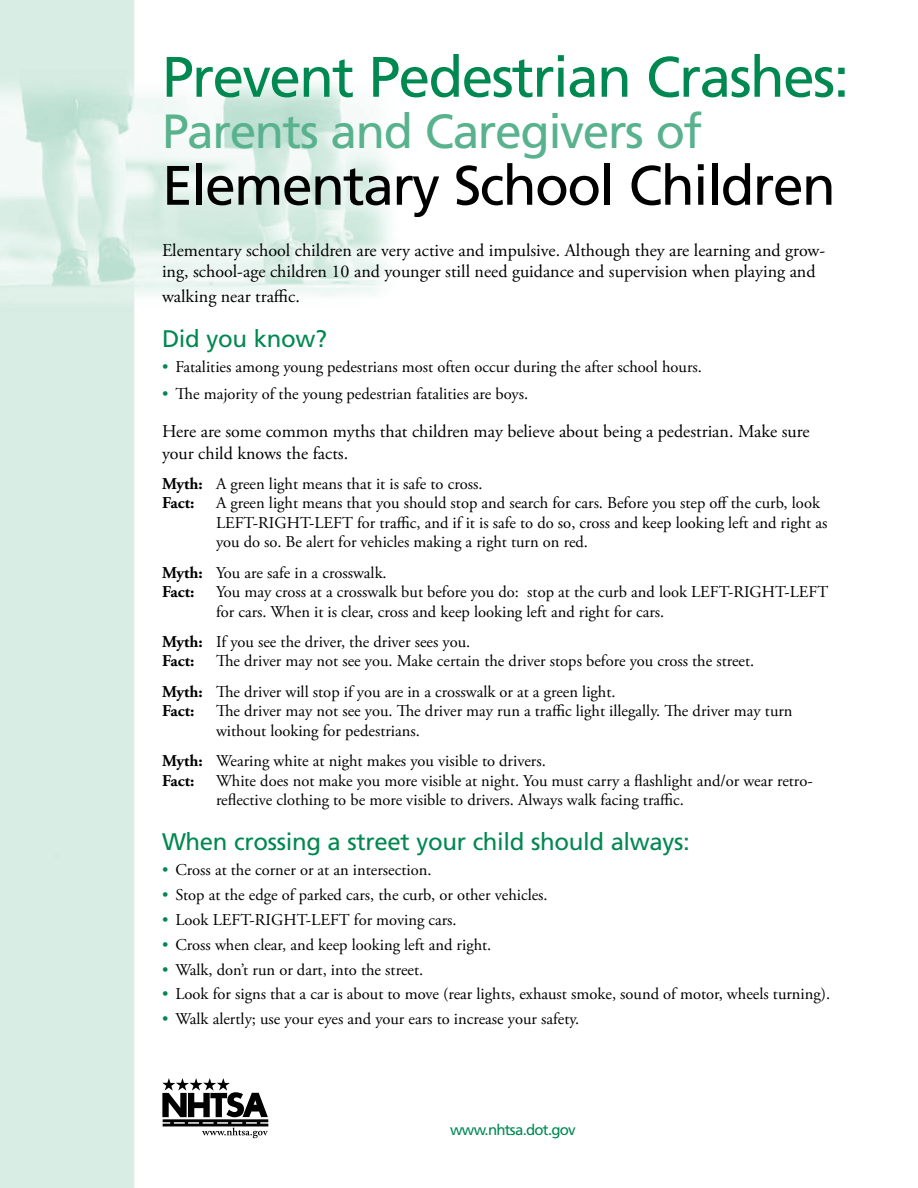
<style>
.page{position:relative;width:918px;height:1188px;background:#fff}
.page>*{position:absolute;margin:0;border:0;box-sizing:border-box;transform-origin:0 0}
.t1{font:57px "Frutiger LT Std";letter-spacing:-.03em;color:#008851}
.t2{font:55.5px "Frutiger LT Std";letter-spacing:-.03em;color:#000}
.t3{font:48px "Frutiger LT Std";letter-spacing:-.03em;color:#59b28e}
.t4{font:24px "Frutiger LT Std";letter-spacing:-.015em;color:#008851}
.t5{font:18px/21px "Adobe Garamond Pro";color:#000}
.t6{font:16.5px/19.5px "Adobe Garamond Pro";color:#000}
.t7{font:700 16.5px "Adobe Garamond Pro";color:#000}
.t8{font:15px "Frutiger LT Std";letter-spacing:-.05em;color:#008851}
.s1{color:#008851}
.s2{font-weight:700}
</style>
<div class="page">
<img style="left:0;top:0;width:390px;height:1188px">
<svg style="left:162px;top:1078px;width:106px;height:60px"></svg>
<h1 class="t1" style="left:162px;top:43px;width:689px">Prevent Pedestrian Crashes:</h1>
<h1 class="t3" style="left:162px;top:103px;width:542px">Parents and Caregivers of</h1>
<h1 class="t2" style="left:162px;top:153px;width:675px">Elementary School Children</h1>
<p class="t5" style="left:162px;top:240px;width:665px">Elementary school children are very active and impulsive. Although they are learning and grow&shy;ing, school-age children 10 and younger still need guidance and supervision when playing and</p>
<p class="t5" style="left:162px;top:287px;width:139px">walking near traffic.</p>
<p class="t4" style="left:162px;top:325px;width:167px">Did you know?</p>
<p class="t6" style="left:162px;top:358px;width:542px"><span class="s1">•</span> Fatalities among young pedestrians most often occur during the after school hours.</p>
<p class="t6" style="left:162px;top:385px;width:368px"><span class="s1">•</span> The majority of the young pedestrian fatalities are boys.</p>
<p class="t5" style="left:162px;top:421px;width:649px;line-height:21.6px">Here are some common myths that children may believe about being a pedestrian. Make sure your child knows the facts.</p>
<p class="t6" style="left:162px;top:474px;width:322px"><span class="s2">Myth:</span> A green light means that it is safe to cross.</p>
<p class="t7" style="left:162px;top:494px;width:34px">Fact:</p>
<p class="t6" style="left:216px;top:494px;width:613px">A green light means that you should stop and search for cars. Before you step off the curb, look<br>LEFT-RIGHT-LEFT for traffic, and if it is safe to do so, cross and keep looking left and right as you do so. Be alert for vehicles making a right turn on red.</p>
<p class="t6" style="left:162px;top:563px;width:226px"><span class="s2">Myth:</span> You are safe in a crosswalk.</p>
<p class="t7" style="left:162px;top:582px;width:34px">Fact:</p>
<p class="t6" style="left:216px;top:583px;width:614px">You may cross at a crosswalk but before you do: stop at the curb and look LEFT-RIGHT-LEFT for cars. When it is clear, cross and keep looking left and right for cars.</p>
<p class="t6" style="left:162px;top:633px;width:310px"><span class="s2">Myth:</span> If you see the driver, the driver sees you.<br><span class="s2">Fact:</span></p>
<p class="t6" style="left:216px;top:652px;width:540px">The driver may not see you. Make certain the driver stops before you cross the street.</p>
<p class="t6" style="left:162px;top:682px;width:455px"><span class="s2">Myth:</span> The driver will stop if you are in a crosswalk or at a green light.</p>
<p class="t7" style="left:162px;top:701px;width:34px">Fact:</p>
<p class="t6" style="left:216px;top:702px;width:578px">The driver may not see you. The driver may run a traffic light illegally. The driver may turn without looking for pedestrians.</p>
<p class="t6" style="left:162px;top:752px;width:385px"><span class="s2">Myth:</span> Wearing white at night makes you visible to drivers.</p>
<p class="t7" style="left:162px;top:771px;width:34px">Fact:</p>
<p class="t6" style="left:216px;top:771px;width:598px">White does not make you more visible at night. You must carry a flashlight and/or wear retro&shy;reflective clothing to be more visible to drivers. Always walk facing traffic.</p>
<h2 class="t4" style="left:162px;top:828px;width:529px">When crossing a street your child should always:</h2>
<p class="t6" style="left:162px;top:861px;width:271px"><span class="s1">•</span> Cross at the corner or at an intersection.</p>
<p class="t6" style="left:162px;top:885px;width:387px"><span class="s1">•</span> Stop at the edge of parked cars, the curb, or other vehicles.</p>
<p class="t6" style="left:162px;top:910px;width:296px"><span class="s1">•</span> Look LEFT-RIGHT-LEFT for moving cars.</p>
<p class="t6" style="left:162px;top:935px;width:331px"><span class="s1">•</span> Cross when clear, and keep looking left and right.</p>
<p class="t6" style="left:162px;top:960px;width:263px"><span class="s1">•</span> Walk, don’t run or dart, into the street.</p>
<p class="t6" style="left:162px;top:985px;width:670px"><span class="s1">•</span> Look for signs that a car is about to move (rear lights, exhaust smoke, sound of motor, wheels turning).</p>
<p class="t6" style="left:162px;top:1010px;width:419px"><span class="s1">•</span> Walk alertly; use your eyes and your ears to increase your safety.</p>
<p class="t8" style="left:450px;top:1121px;width:127px">www.nhtsa.dot.gov</p>
</div>
